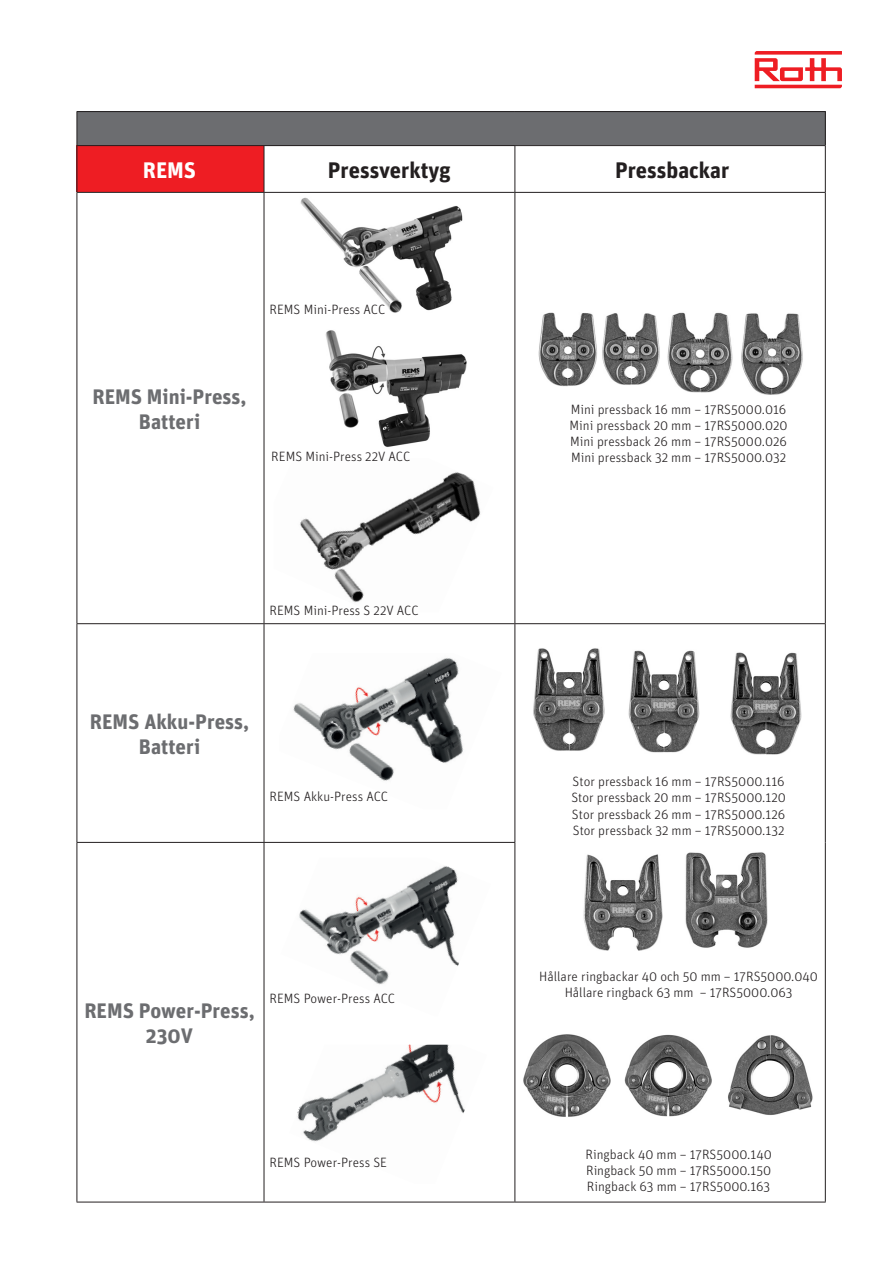
<style>
.page{position:relative;width:893px;height:1263px;background:#fff}
.page>*{position:absolute;margin:0;border:0;box-sizing:border-box;transform-origin:0 0}
.t1{font:700 22.5px "Unit OT";color:#231f20}
.t2{font:700 22.5px "Unit OT";color:#fff}
.t3{font:700 21px/25.2px "Unit OT";color:#6c6d70;text-align:center}
.t4{font:300 13.5px "Unit OT";color:#231f20}
</style>
<div class="page">
<div style="left:77px;top:112px;width:748px;height:34px;background:#6c6d70"></div>
<div style="left:77px;top:146px;width:187px;height:46px;background:#ee1d23"></div>
<hr style="left:77px;top:111px;width:187px;height:1px;background:#231f20">
<hr style="left:77px;top:112px;width:1px;height:33px;background:#231f20">
<hr style="left:264px;top:111px;width:251px;height:1px;background:#231f20">
<hr style="left:515px;top:111px;width:311px;height:1px;background:#231f20">
<hr style="left:825px;top:112px;width:1px;height:33px;background:#231f20">
<hr style="left:77px;top:145px;width:187px;height:1px;background:#231f20">
<hr style="left:77px;top:146px;width:1px;height:46px;background:#231f20">
<hr style="left:264px;top:145px;width:251px;height:1px;background:#231f20">
<hr style="left:264px;top:146px;width:1px;height:46px;background:#231f20">
<hr style="left:515px;top:145px;width:311px;height:1px;background:#231f20">
<hr style="left:514px;top:146px;width:1px;height:46px;background:#231f20">
<hr style="left:825px;top:146px;width:1px;height:46px;background:#231f20">
<hr style="left:77px;top:192px;width:187px;height:1px;background:#231f20">
<hr style="left:77px;top:193px;width:1px;height:430px;background:#231f20">
<hr style="left:264px;top:192px;width:251px;height:1px;background:#231f20">
<hr style="left:264px;top:193px;width:1px;height:430px;background:#231f20">
<hr style="left:515px;top:192px;width:311px;height:1px;background:#231f20">
<hr style="left:514px;top:193px;width:1px;height:430px;background:#231f20">
<hr style="left:77px;top:623px;width:187px;height:1px;background:#231f20">
<hr style="left:77px;top:624px;width:1px;height:218px;background:#231f20">
<hr style="left:264px;top:623px;width:251px;height:1px;background:#231f20">
<hr style="left:264px;top:624px;width:1px;height:218px;background:#231f20">
<hr style="left:515px;top:623px;width:311px;height:1px;background:#231f20">
<hr style="left:514px;top:624px;width:1px;height:218px;background:#231f20">
<hr style="left:77px;top:842px;width:187px;height:1px;background:#231f20">
<hr style="left:77px;top:843px;width:1px;height:359px;background:#231f20">
<hr style="left:264px;top:842px;width:251px;height:1px;background:#231f20">
<hr style="left:264px;top:843px;width:1px;height:359px;background:#231f20">
<hr style="left:514px;top:843px;width:1px;height:359px;background:#231f20">
<hr style="left:77px;top:1202px;width:187px;height:1px;background:#231f20">
<hr style="left:264px;top:1202px;width:251px;height:1px;background:#231f20">
<hr style="left:515px;top:1202px;width:311px;height:1px;background:#231f20">
<hr style="left:825px;top:193px;width:1px;height:430px;background:#231f20">
<hr style="left:825px;top:624px;width:1px;height:218px;background:#231f20">
<hr style="left:825px;top:842px;width:1px;height:360px;background:#231f20">
<svg style="left:755px;top:51px;width:87px;height:37px"></svg>
<img style="left:300px;top:472px;width:181px;height:131px">
<img style="left:533px;top:648px;width:72px;height:103px">
<img style="left:628px;top:650px;width:72px;height:103px">
<img style="left:730px;top:652px;width:72px;height:103px">
<img style="left:523px;top:1034px;width:87px;height:83px">
<img style="left:625px;top:1035px;width:87px;height:81px">
<img style="left:728px;top:1035px;width:85px;height:80px">
<img style="left:685px;top:852px;width:83px;height:96px">
<img style="left:583px;top:854px;width:80px;height:97px">
<img style="left:602px;top:313px;width:58px;height:72px">
<img style="left:667px;top:312px;width:66px;height:81px">
<img style="left:741px;top:313px;width:62px;height:82px">
<img style="left:539px;top:313px;width:58px;height:73px">
<img style="left:293px;top:658px;width:171px;height:123px">
<img style="left:299px;top:866px;width:160px;height:119px">
<img style="left:297px;top:1045px;width:168px;height:97px">
<img style="left:325px;top:330px;width:142px;height:117px">
<img style="left:300px;top:197px;width:163px;height:116px">
<p class="t2" style="left:143px;top:155px;width:55px">REMS</p>
<p class="t1" style="left:328px;top:155px;width:124px">Pressverktyg</p>
<p class="t1" style="left:615px;top:155px;width:116px">Pressbackar</p>
<p class="t4" style="left:270px;top:302px;width:117px">REMS Mini-Press ACC</p>
<p class="t3" style="left:93px;top:383px;width:156px">REMS Mini-Press,<br>Batteri</p>
<p class="t4" style="left:271px;top:449px;width:141px">REMS Mini-Press 22V ACC</p>
<p class="t4" style="left:270px;top:603px;width:151px">REMS Mini-Press S 22V ACC</p>
<p class="t3" style="left:90px;top:708px;width:161px">REMS Akku-Press,<br>Batteri</p>
<p class="t4" style="left:270px;top:788px;width:120px">REMS Akku-Press ACC</p>
<p class="t3" style="left:84px;top:998px;width:172px">REMS Power-Press,<br>230V</p>
<p class="t4" style="left:270px;top:991px;width:127px">REMS Power-Press ACC</p>
<p class="t4" style="left:270px;top:1155px;width:119px">REMS Power-Press SE</p>
<p class="t4" style="left:571px;top:401px;width:217px">Mini pressback 16 mm – 17RS5000.016</p>
<p class="t4" style="left:570px;top:417px;width:219px">Mini pressback 20 mm – 17RS5000.020</p>
<p class="t4" style="left:570px;top:434px;width:219px">Mini pressback 26 mm – 17RS5000.026</p>
<p class="t4" style="left:571px;top:450px;width:217px">Mini pressback 32 mm – 17RS5000.032</p>
<p class="t4" style="left:573px;top:774px;width:213px">Stor pressback 16 mm – 17RS5000.116</p>
<p class="t4" style="left:571px;top:790px;width:216px">Stor pressback 20 mm – 17RS5000.120</p>
<p class="t4" style="left:572px;top:806px;width:215px">Stor pressback 26 mm – 17RS5000.126</p>
<p class="t4" style="left:573px;top:822px;width:213px">Stor pressback 32 mm – 17RS5000.132</p>
<p class="t4" style="left:539px;top:968px;width:280px">Hållare ringbackar 40 och 50 mm – 17RS5000.040</p>
<p class="t4" style="left:565px;top:984px;width:229px">Hållare ringback 63 mm – 17RS5000.063</p>
<p class="t4" style="left:585px;top:1146px;width:188px">Ringback 40 mm – 17RS5000.140</p>
<p class="t4" style="left:586px;top:1162px;width:187px">Ringback 50 mm – 17RS5000.150</p>
<p class="t4" style="left:587px;top:1179px;width:185px">Ringback 63 mm – 17RS5000.163</p>
</div>
